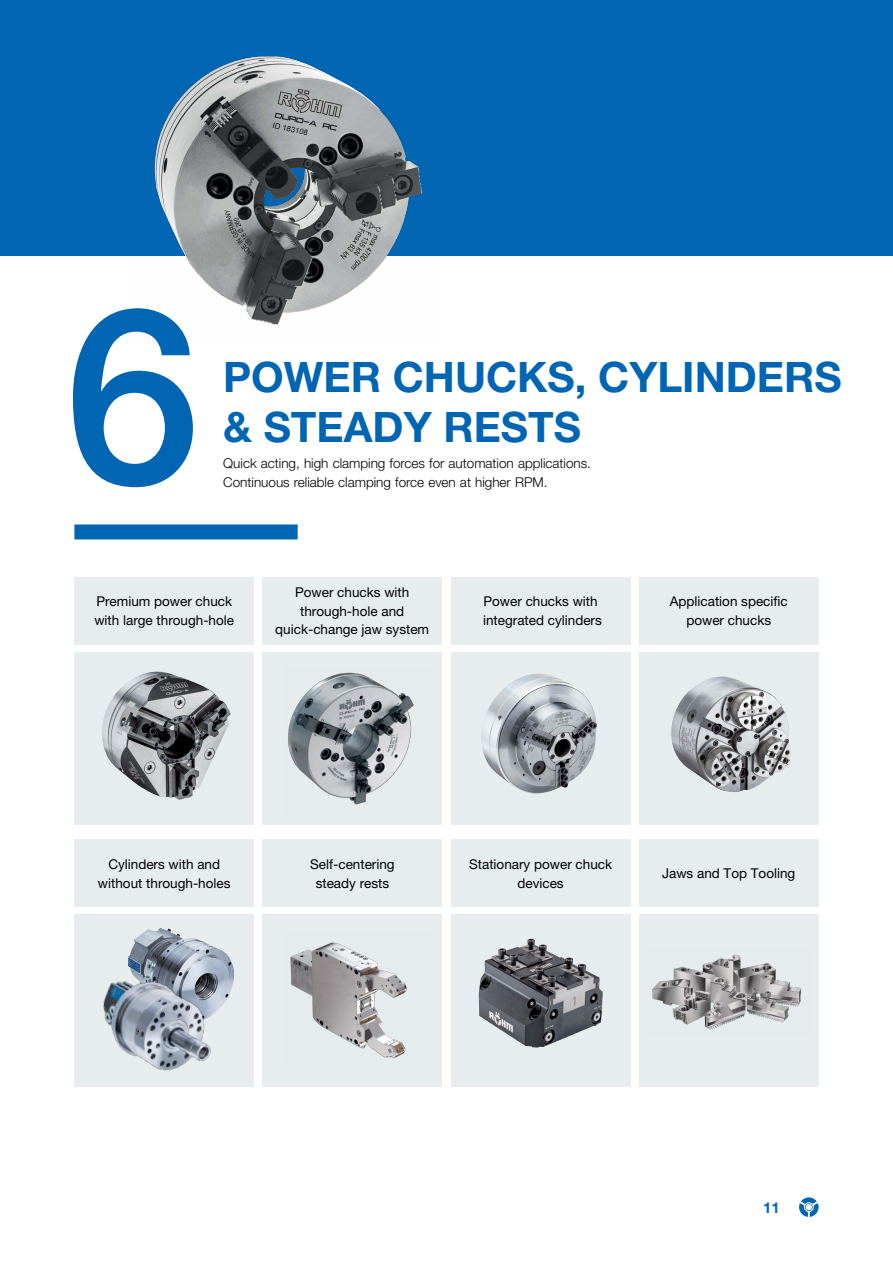
<style>
.page{position:relative;width:893px;height:1263px;background:#fff}
.page>*{position:absolute;margin:0;border:0;box-sizing:border-box;transform-origin:0 0}
.t1{font:500 245.7px "Helvetica Neue LT Pro";color:#0066b3}
.t2{font:700 42px/49.5px "Helvetica Neue LT Pro";color:#0066b3}
.t3{font:700 15px "Helvetica Neue LT Pro";color:#0066b3}
.t4{font:13.5px/18.9px "Helvetica Neue LT Pro";color:#000;text-align:center}
.t5{font:300 13.5px/18.9px "Helvetica Neue LT Pro";color:#000}
</style>
<div class="page">
<svg style="left:799px;top:1197px;width:20px;height:20px"></svg>
<div style="left:74px;top:652px;width:180px;height:172px;background:#e7ecef"></div>
<div style="left:263px;top:652px;width:179px;height:172px;background:#e7ecef"></div>
<div style="left:451px;top:652px;width:179px;height:172px;background:#e7ecef"></div>
<div style="left:639px;top:652px;width:180px;height:172px;background:#e7ecef"></div>
<div style="left:74px;top:914px;width:180px;height:173px;background:#e7ecef"></div>
<div style="left:263px;top:914px;width:179px;height:173px;background:#e7ecef"></div>
<div style="left:451px;top:914px;width:179px;height:173px;background:#e7ecef"></div>
<div style="left:639px;top:914px;width:180px;height:173px;background:#e7ecef"></div>
<div style="left:74px;top:577px;width:180px;height:67px;background:#e7ecef"></div>
<div style="left:263px;top:577px;width:179px;height:67px;background:#e7ecef"></div>
<div style="left:451px;top:577px;width:179px;height:67px;background:#e7ecef"></div>
<div style="left:639px;top:577px;width:180px;height:67px;background:#e7ecef"></div>
<div style="left:74px;top:839px;width:180px;height:68px;background:#e7ecef"></div>
<div style="left:263px;top:839px;width:179px;height:68px;background:#e7ecef"></div>
<div style="left:451px;top:839px;width:179px;height:68px;background:#e7ecef"></div>
<div style="left:639px;top:839px;width:180px;height:68px;background:#e7ecef"></div>
<div style="left:0;top:0;width:893px;height:255px;background:#0066b3"></div>
<img style="left:481px;top:673px;width:116px;height:121px">
<img style="left:671px;top:676px;width:120px;height:116px">
<img style="left:128px;top:928px;width:106px;height:69px">
<img style="left:103px;top:964px;width:125px;height:107px">
<img style="left:652px;top:954px;width:150px;height:76px">
<img style="left:479px;top:939px;width:124px;height:109px">
<img style="left:288px;top:672px;width:126px;height:133px">
<img style="left:102px;top:672px;width:129px;height:128px">
<div style="left:74px;top:524px;width:224px;height:15px;background:#0066b3"></div>
<img style="left:132px;top:56px;width:301px;height:269px">
<img style="left:290px;top:942px;width:117px;height:117px">
<h1 class="t1" style="left:65px;top:250px;width:138px">6</h1>
<h2 class="t2" style="left:223px;top:352px;width:620px">POWER CHUCKS, CYLINDERS &amp; STEADY RESTS</h2>
<p class="t5" style="left:223px;top:453px;width:369px">Quick acting, high clamping forces for automation applications.<br>Continuous reliable clamping force even at higher RPM.</p>
<p class="t4" style="left:94px;top:592px;width:141px;text-align:left">Premium power chuck with large through-hole</p>
<p class="t4" style="left:275px;top:582px;width:155px">Power chucks with through-hole and quick-change jaw system</p>
<p class="t4" style="left:483px;top:592px;width:120px;text-align:left">Power chucks with integrated cylinders</p>
<p class="t4" style="left:670px;top:592px;width:120px">Application specific power chucks</p>
<p class="t4" style="left:98px;top:854px;width:134px">Cylinders with and without through-holes</p>
<p class="t4" style="left:662px;top:864px;width:135px">Jaws and Top Tooling</p>
<p class="t4" style="left:310px;top:854px;width:86px">Self-centering steady rests</p>
<p class="t4" style="left:469px;top:854px;width:145px">Stationary power chuck devices</p>
<p class="t3" style="left:763px;top:1198px;width:18px">11</p>
</div>
